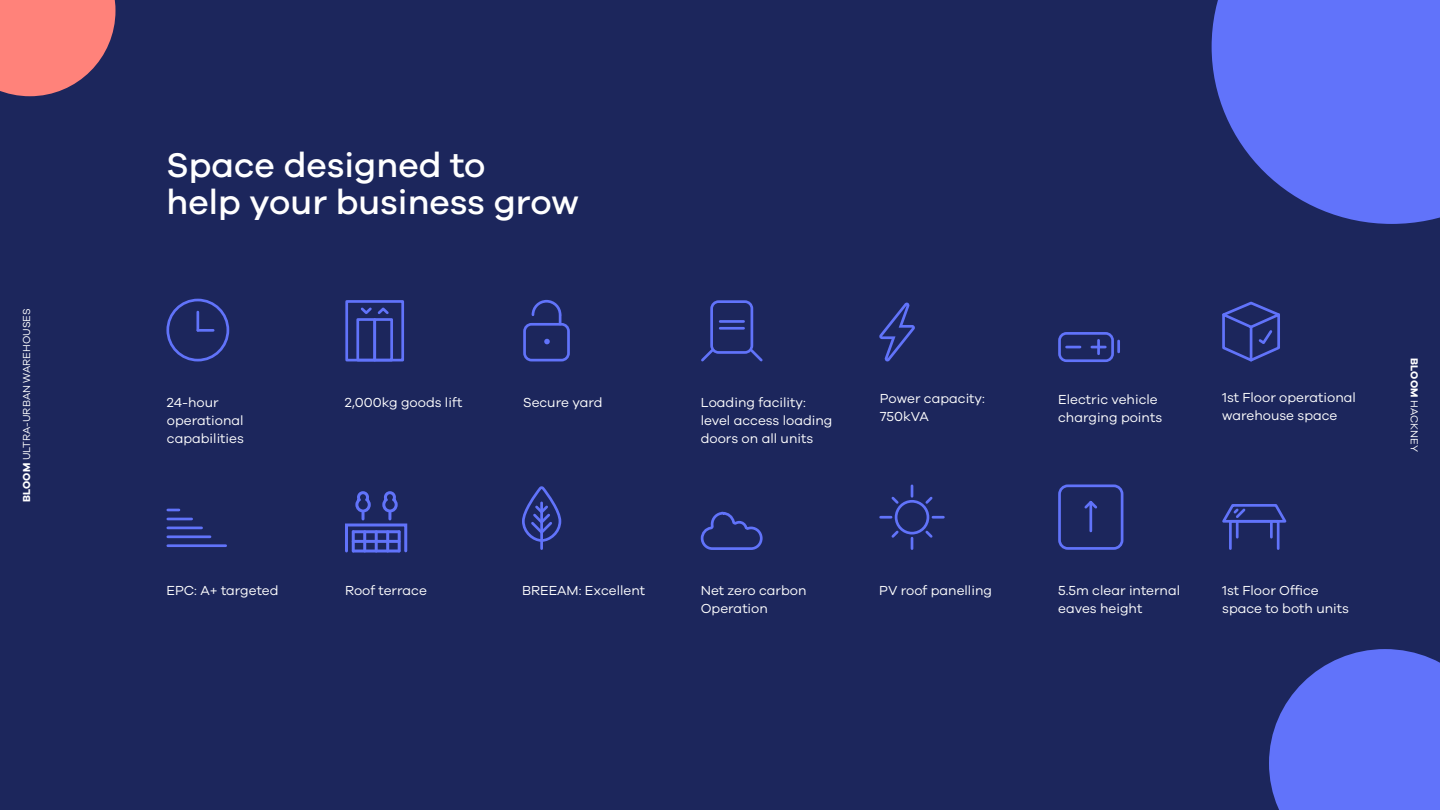
<style>
.page{position:relative;width:1440px;height:810px;background:#1c265c}
.page>*{position:absolute;margin:0;border:0;box-sizing:border-box;transform-origin:0 0}
.t1{font:500 35.25px/37.5px "Galano Grotesque";color:#fff}
.t2{font:13.5px/18px "Galano Grotesque";color:#fff}
.t3{font:10.5px "Galano Grotesque";color:#fff}
.s1{font-weight:700}
</style>
<div class="page">
<svg style="left:1269px;top:649px;width:171px;height:161px;background:#5869e6"></svg>
<svg style="left:1212px;top:0;width:228px;height:224px;fill:#6173fa"></svg>
<svg style="left:0;top:0;width:116px;height:96px;background:#de7475"></svg>
<div style="left:345px;top:523px;width:62px;height:30px;border:3px solid #6173fa"></div>
<hr style="left:353px;top:530px;width:46px;height:3px;background:#6173fa">
<hr style="left:353px;top:540px;width:46px;height:3px;background:#6173fa">
<hr style="left:353px;top:550px;width:46px;height:3px;background:#6173fa">
<svg style="left:355px;top:491px;width:16px;height:28px"></svg>
<svg style="left:382px;top:491px;width:16px;height:28px"></svg>
<hr style="left:375px;top:532px;width:3px;height:19px;background:#6173fa">
<hr style="left:386px;top:532px;width:3px;height:19px;background:#6173fa">
<hr style="left:398px;top:532px;width:3px;height:19px;background:#6173fa">
<hr style="left:363px;top:532px;width:3px;height:19px;background:#6173fa">
<hr style="left:352px;top:532px;width:3px;height:19px;background:#6173fa">
<svg style="left:166px;top:299px;width:63px;height:62px"></svg>
<hr style="left:196px;top:312px;width:3px;height:18px;background:#6173fa">
<hr style="left:198px;top:329px;width:15px;height:3px;background:#6173fa">
<div style="left:345px;top:300px;width:59px;height:61px;border:3px solid #6173fa"></div>
<svg style="left:361px;top:307px;width:28px;height:7px"></svg>
<div style="left:356px;top:318px;width:20px;height:43px;border:3px solid #6173fa"></div>
<div style="left:373px;top:318px;width:20px;height:43px;border:3px solid #6173fa"></div>
<svg style="left:523px;top:300px;width:47px;height:61px"></svg>
<svg style="left:701px;top:300px;width:62px;height:61px"></svg>
<hr style="left:720px;top:320px;width:24px;height:3px;background:#6173fa">
<hr style="left:720px;top:327px;width:24px;height:3px;background:#6173fa">
<svg style="left:879px;top:303px;width:36px;height:58px"></svg>
<svg style="left:1222px;top:302px;width:58px;height:59px"></svg>
<svg style="left:1058px;top:332px;width:62px;height:30px"></svg>
<hr style="left:1097px;top:340px;width:3px;height:14px;background:#6173fa">
<hr style="left:168px;top:527px;width:34px;height:2px;background:#6173fa">
<hr style="left:168px;top:535px;width:42px;height:3px;background:#6173fa">
<hr style="left:168px;top:544px;width:58px;height:3px;background:#6173fa">
<hr style="left:168px;top:518px;width:24px;height:2px;background:#6173fa">
<svg style="left:168px;top:509px;width:11px;height:2px"></svg>
<hr style="left:540px;top:503px;width:3px;height:46px;background:#6173fa">
<svg style="left:522px;top:486px;width:39px;height:57px"></svg>
<div style="left:895px;top:500px;width:34px;height:35px;border:3px solid #6173fa;border-radius:50%"></div>
<svg style="left:881px;top:516px;width:10px;height:3px"></svg>
<svg style="left:933px;top:516px;width:10px;height:3px"></svg>
<svg style="left:911px;top:486px;width:2px;height:10px"></svg>
<svg style="left:911px;top:538px;width:2px;height:11px"></svg>
<svg style="left:923px;top:496px;width:10px;height:10px"></svg>
<svg style="left:891px;top:528px;width:10px;height:10px"></svg>
<svg style="left:923px;top:528px;width:10px;height:10px"></svg>
<svg style="left:891px;top:496px;width:10px;height:10px"></svg>
<svg style="left:701px;top:512px;width:62px;height:38px"></svg>
<div style="left:1058px;top:484px;width:65px;height:66px;border:3px solid #6173fa;border-radius:8px"></div>
<svg style="left:1084px;top:500px;width:13px;height:11px"></svg>
<hr style="left:1089px;top:503px;width:3px;height:28px;background:#6173fa">
<div style="left:1229px;top:520px;width:51px;height:30px;border:3px solid #6173fa"></div>
<hr style="left:1270px;top:521px;width:3px;height:16px;background:#6173fa">
<hr style="left:1236px;top:521px;width:3px;height:16px;background:#6173fa">
<svg style="left:1222px;top:504px;width:64px;height:21px"></svg>
<p class="t3" style="left:20px;top:502px;width:195px;rotate:-90deg"><span class="s1">BLOOM</span> ULTRA-URBAN WAREHOUSES</p>
<h1 class="t1" style="left:167px;top:145px;width:414px">Space designed to<br>help your business grow</h1>
<p class="t2" style="left:167px;top:393px;width:79px">24-hour operational capabilities</p>
<p class="t2" style="left:345px;top:393px;width:119px">2,000kg goods lift</p>
<p class="t2" style="left:523px;top:393px;width:81px">Secure yard</p>
<p class="t2" style="left:880px;top:389px;width:107px">Power capacity:<br>750kVA</p>
<p class="t2" style="left:701px;top:393px;width:133px">Loading facility: level access loading doors on all units</p>
<p class="t2" style="left:1058px;top:390px;width:106px">Electric vehicle charging points</p>
<p class="t2" style="left:1222px;top:388px;width:135px">1st Floor operational warehouse space</p>
<p class="t3" style="left:1421px;top:358px;width:95px;rotate:90deg"><span class="s1">BLOOM</span> HACKNEY</p>
<p class="t2" style="left:166px;top:581px;width:113px">EPC: A+ targeted</p>
<p class="t2" style="left:345px;top:581px;width:83px">Roof terrace</p>
<p class="t2" style="left:522px;top:581px;width:125px">BREEAM: Excellent</p>
<p class="t2" style="left:701px;top:581px;width:107px">Net zero carbon<br>Operation</p>
<p class="t2" style="left:879px;top:581px;width:114px">PV roof panelling</p>
<p class="t2" style="left:1058px;top:581px;width:123px">5.5m clear internal eaves height</p>
<p class="t2" style="left:1222px;top:581px;width:128px">1st Floor Office space to both units</p>
</div>
